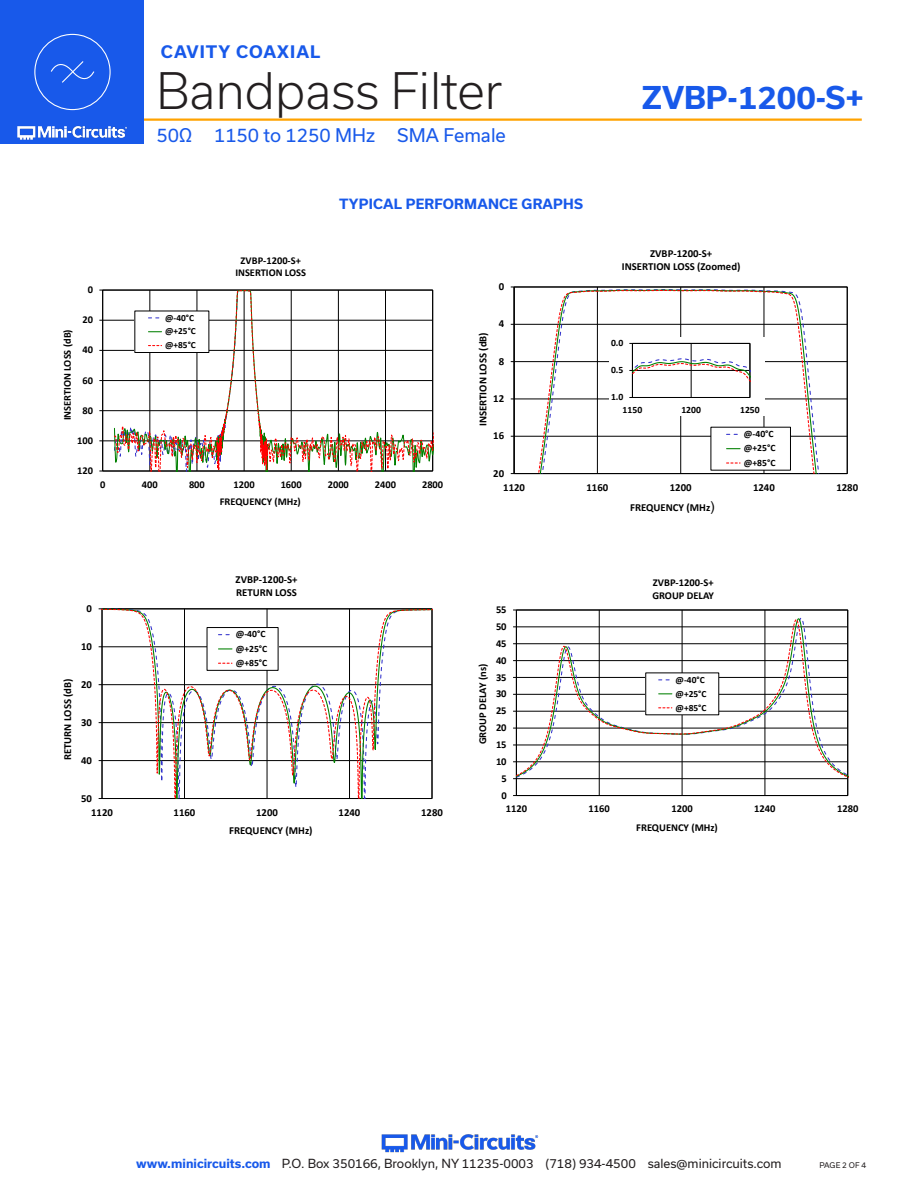
<style>
.page{position:relative;width:918px;height:1188px;background:#fff}
.page>*{position:absolute;margin:0;border:0;box-sizing:border-box;transform-origin:0 0}
.t1{font:300 48px "Usual";color:#231f20}
.t2{font:700 30px "Usual";color:#1859ea}
.t3{font:18px "Usual";color:#1859ea}
.t4{font:700 16.5px "Usual";letter-spacing:.065em;color:#1859ea}
.Blue_Headers{font:700 13.5px "Usual";letter-spacing:.015em;color:#1859ea}
.t5{font:12px "Usual";color:#231f20}
.t6{font:700 10.8px/14px "Calibri";color:#000}
.t7{font:700 10.5px/12.8px "Calibri";color:#000;text-align:center}
.t8{font:700 9.6px/14.4px "Calibri";color:#000}
.t9{font:700 9.45px/14px "Calibri";color:#000}
.t10{font:700 9.3px/13.8px "Calibri";color:#000}
.t11{font:7.5px "Usual";color:#231f20}
.s1{font-family:"Arial";font-weight:400;font-size:13.35px}
.s2{font-weight:700;color:#1859ea}
</style>
<div class="page">
<img style="left:381px;top:1134px;width:158px;height:19px">
<hr style="left:129px;top:118px;width:733px;height:3px;background:#ffa300">
<div style="left:0;top:0;width:144px;height:144px;background:#1859ea"></div>
<img style="left:17px;top:120px;width:128px;height:20px">
<hr style="left:103px;top:320px;width:330px;height:1px;background:#000">
<hr style="left:103px;top:350px;width:330px;height:1px;background:#000">
<hr style="left:103px;top:380px;width:330px;height:1px;background:#000">
<hr style="left:103px;top:410px;width:330px;height:1px;background:#000">
<hr style="left:103px;top:440px;width:330px;height:1px;background:#000">
<hr style="left:103px;top:471px;width:330px;height:1px;background:#000">
<hr style="left:102px;top:290px;width:1px;height:181px;background:#000">
<hr style="left:103px;top:290px;width:330px;height:1px;background:#000">
<svg style="left:250px;top:290px;width:183px;height:181px"></svg>
<svg style="left:113px;top:290px;width:137px;height:181px"></svg>
<hr style="left:514px;top:287px;width:1px;height:187px;background:#000">
<hr style="left:514px;top:287px;width:333px;height:1px;background:#000">
<svg style="left:515px;top:289px;width:333px;height:185px"></svg>
<div style="left:711px;top:427px;width:79px;height:43px;background:#fff"></div>
<svg style="left:727px;top:448px;width:13px;height:1px"></svg>
<svg style="left:727px;top:462px;width:13px;height:2px"></svg>
<div style="left:609px;top:338px;width:156px;height:78px;background:#fff"></div>
<hr style="left:750px;top:343px;width:1px;height:54px;background:#000">
<svg style="left:629px;top:343px;width:121px;height:55px"></svg>
<hr style="left:432px;top:609px;width:1px;height:190px;background:#000">
<svg style="left:102px;top:609px;width:330px;height:190px"></svg>
<div style="left:207px;top:628px;width:71px;height:42px;background:#fff"></div>
<div style="left:207px;top:627px;width:71px;height:44px;border:1px solid #000"></div>
<svg style="left:218px;top:648px;width:14px;height:1px"></svg>
<svg style="left:218px;top:663px;width:14px;height:1px"></svg>
<svg style="left:516px;top:610px;width:332px;height:186px"></svg>
<div style="left:646px;top:673px;width:73px;height:42px;background:#fff"></div>
<svg style="left:659px;top:693px;width:13px;height:1px"></svg>
<svg style="left:659px;top:707px;width:13px;height:1px"></svg>
<div style="left:34px;top:34px;width:77px;height:76px;border:1px solid #fff;border-radius:50%"></div>
<svg style="left:50px;top:61px;width:45px;height:22px"></svg>
<h3 class="t4" style="left:161px;top:42px;width:161px">CAVITY COAXIAL</h3>
<h1 class="t1" style="left:156px;top:63px;width:348px">Bandpass Filter</h1>
<h3 class="t3" style="left:156px;top:125px;width:351px">50Ω 1150 to 1250 MHz SMA Female</h3>
<p class="t7" style="left:235px;top:254px;width:72px">ZVBP-1200-S+<br>INSERTION LOSS</p>
<p class="Blue_Headers" style="left:339px;top:196px;width:245px">TYPICAL PERFORMANCE GRAPHS</p>
<h2 class="t2" style="left:642px;top:80px;width:224px">ZVBP-1200-S+</h2>
<p class="t6" style="left:622px;top:246px;width:120px;line-height:13px;text-align:center">ZVBP-1200-S+<br>INSERTION LOSS (Zoomed)</p>
<p class="t7" style="left:88px;top:283px;width:7px">0</p>
<p class="t7" style="left:82px;top:313px;width:12px">20</p>
<p class="t7" style="left:82px;top:343px;width:12px">40</p>
<p class="t7" style="left:82px;top:374px;width:12px">60</p>
<p class="t7" style="left:82px;top:404px;width:12px">80</p>
<p class="t7" style="left:77px;top:434px;width:17px">100</p>
<p class="t7" style="left:77px;top:464px;width:17px">120</p>
<p class="t7" style="left:61px;top:420px;width:93px;rotate:-90deg">INSERTION LOSS (dB)</p>
<p class="t10" style="left:165px;top:310px;width:32px">@-40°C @+25°C @+85°C</p>
<p class="t7" style="left:100px;top:478px;width:7px">0</p>
<p class="t7" style="left:142px;top:478px;width:17px">400</p>
<p class="t7" style="left:189px;top:478px;width:17px">800</p>
<p class="t7" style="left:234px;top:478px;width:23px">1200</p>
<p class="t7" style="left:281px;top:478px;width:23px">1600</p>
<p class="t7" style="left:328px;top:478px;width:23px">2000</p>
<p class="t7" style="left:375px;top:478px;width:23px">2400</p>
<p class="t7" style="left:422px;top:478px;width:23px">2800</p>
<p class="t6" style="left:61px;top:760px;width:83px;rotate:-90deg">RETURN LOSS (dB)</p>
<p class="t6" style="left:87px;top:601px;width:7px">0</p>
<p class="t6" style="left:81px;top:639px;width:12px">10</p>
<p class="t6" style="left:81px;top:677px;width:12px">20</p>
<p class="t6" style="left:81px;top:715px;width:12px">30</p>
<p class="t6" style="left:81px;top:753px;width:12px">40</p>
<p class="t6" style="left:91px;top:791px;width:23px;text-indent:-10px">50<br>1120</p>
<p class="t7" style="left:220px;top:495px;width:82px">FREQUENCY (MHz)</p>
<p class="t6" style="left:236px;top:573px;width:64px;line-height:13px">ZVBP-1200-S+<br>RETURN LOSS</p>
<p class="t8" style="left:236px;top:627px;width:33px">@-40°C @+25°C @+85°C</p>
<p class="t6" style="left:174px;top:805px;width:23px">1160</p>
<p class="t6" style="left:256px;top:805px;width:23px">1200</p>
<p class="t6" style="left:339px;top:805px;width:23px">1240</p>
<p class="t6" style="left:421px;top:805px;width:23px">1280</p>
<p class="t6" style="left:229px;top:823px;width:85px">FREQUENCY (MHz)</p>
<p class="t6" style="left:499px;top:279px;width:7px">0</p>
<p class="t6" style="left:499px;top:317px;width:7px">4</p>
<p class="t6" style="left:499px;top:354px;width:7px">8</p>
<p class="t6" style="left:493px;top:391px;width:12px">12</p>
<p class="t6" style="left:493px;top:429px;width:12px">16</p>
<p class="t6" style="left:503px;top:466px;width:23px;text-indent:-10px">20<br>1120</p>
<p class="t6" style="left:476px;top:426px;width:95px;rotate:-90deg">INSERTION LOSS (dB)</p>
<p class="t7" style="left:496px;top:603px;width:12px">55</p>
<p class="t7" style="left:496px;top:620px;width:12px">50</p>
<p class="t7" style="left:476px;top:744px;width:82px;rotate:-90deg">GROUP DELAY (ns)</p>
<p class="t7" style="left:496px;top:637px;width:12px">45</p>
<p class="t7" style="left:496px;top:654px;width:12px">40</p>
<p class="t7" style="left:496px;top:671px;width:12px">35</p>
<p class="t7" style="left:496px;top:687px;width:12px">30</p>
<p class="t7" style="left:496px;top:704px;width:12px">25</p>
<p class="t7" style="left:496px;top:721px;width:12px">20</p>
<p class="t7" style="left:496px;top:738px;width:12px">15</p>
<p class="t7" style="left:496px;top:755px;width:12px">10</p>
<p class="t7" style="left:501px;top:772px;width:7px">5</p>
<p class="t7" style="left:501px;top:789px;width:7px">0</p>
<p class="t8" style="left:611px;top:336px;width:14px">0.0</p>
<p class="t8" style="left:611px;top:363px;width:14px">0.5</p>
<p class="t8" style="left:623px;top:391px;width:21px;line-height:12.6px;text-indent:-12px">1.0<br>1150</p>
<p class="t8" style="left:681px;top:402px;width:21px">1200</p>
<p class="t8" style="left:740px;top:402px;width:21px">1250</p>
<p class="t8" style="left:744px;top:427px;width:33px">@-40°C @+25°C @+85°C</p>
<p class="t6" style="left:587px;top:480px;width:23px">1160</p>
<p class="t6" style="left:670px;top:480px;width:23px">1200</p>
<p class="t6" style="left:753px;top:480px;width:23px">1240</p>
<p class="t6" style="left:836px;top:480px;width:23px">1280</p>
<p class="t6" style="left:630px;top:500px;width:86px">FREQUENCY (MHz<span class="s1">)</span></p>
<p class="t7" style="left:652px;top:576px;width:63px;text-align:left">ZVBP-1200-S+<br>GROUP DELAY</p>
<p class="t9" style="left:676px;top:672px;width:33px">@-40°C @+25°C @+85°C</p>
<p class="t7" style="left:506px;top:802px;width:23px">1120</p>
<p class="t7" style="left:589px;top:802px;width:23px">1160</p>
<p class="t7" style="left:671px;top:802px;width:23px">1200</p>
<p class="t7" style="left:754px;top:802px;width:23px">1240</p>
<p class="t7" style="left:837px;top:802px;width:23px">1280</p>
<p class="t7" style="left:636px;top:821px;width:83px">FREQUENCY (MHz)</p>
<p class="t5" style="left:136px;top:1157px;width:647px"><span class="s2">www.minicircuits.com</span> P.O. Box 350166, Brooklyn, NY 11235-0003 (718) 934-4500 sales@minicircuits.com</p>
<p class="t11" style="left:819px;top:1161px;width:48px">PAGE 2 OF 4</p>
</div>
